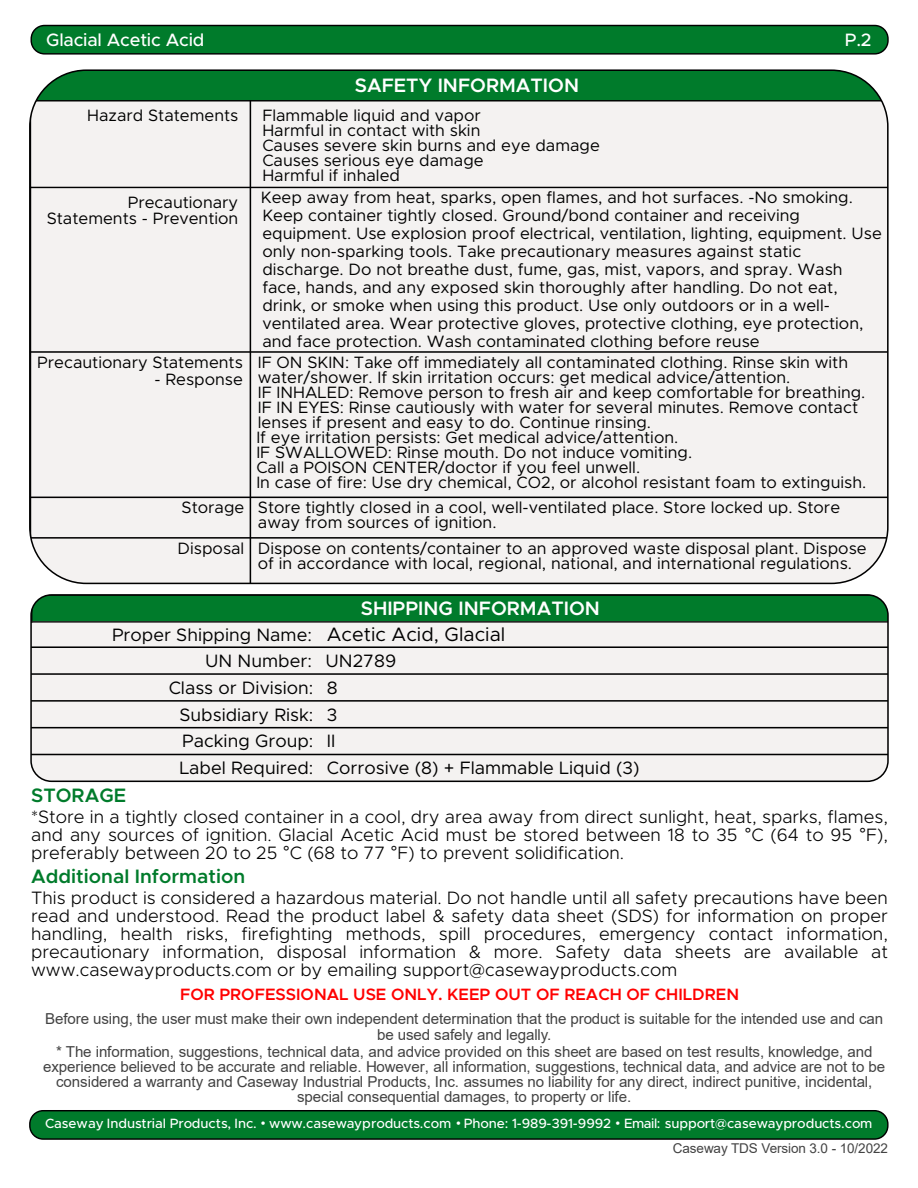
<style>
.page{position:relative;width:918px;height:1188px;background:#fff}
.page>*{position:absolute;margin:0;border:0;box-sizing:border-box;transform-origin:0 0}
.t1{font:600 19.5px "Metropolis";color:#fff}
.t2{font:600 19.5px "Metropolis";color:#007b2b}
.t3{font:300 18px/18px "Metropolis";color:#000;text-align:justify}
.t4{font:18px "Metropolis";color:#000}
.t5{font:500 18px "Metropolis";letter-spacing:-.01em;color:#fff}
.t6{font:16.5px/15px "Metropolis";color:#000}
.t7{font:600 16.5px "Metropolis";color:#f00}
.t8{font:15.15px/15.1px "Arial";letter-spacing:-.01em;color:#434343;text-align:center}
.t9{font:500 13.5px "Metropolis";letter-spacing:-.005em;color:#fff}
.t10{font:13.5px "Arial";letter-spacing:-.01em;color:#434343}
.s1{font-size:19.5px}
.s2{font-family:"Arial";font-weight:400}
</style>
<div class="page">
<div style="left:30px;top:70px;width:858px;height:31px;background:#007b2b"></div>
<div style="left:31px;top:101px;width:855px;height:482px;background:#f4f2f1"></div>
<hr style="left:30px;top:70px;width:1px;height:31px;background:#000">
<hr style="left:888px;top:70px;width:1px;height:513px;background:#000">
<hr style="left:250px;top:101px;width:1px;height:482px;background:#000">
<hr style="left:30px;top:187px;width:1px;height:396px;background:#000">
<hr style="left:30px;top:101px;width:1px;height:86px;background:#000">
<hr style="left:30px;top:70px;width:858px;height:1px;background:#000">
<hr style="left:30px;top:351px;width:858px;height:2px;background:#000">
<hr style="left:30px;top:497px;width:858px;height:1px;background:#000">
<hr style="left:30px;top:537px;width:858px;height:2px;background:#000">
<hr style="left:30px;top:584px;width:858px;height:1px;background:#000">
<hr style="left:30px;top:100px;width:858px;height:1px;background:#000">
<hr style="left:30px;top:187px;width:858px;height:1px;background:#000">
<div style="left:29px;top:1110px;width:860px;height:30px;background:#007b2b;border:1px solid #000;border-radius:13px"></div>
<div style="left:31px;top:25px;width:858px;height:30px;background:#007b2b;border:1px solid #000;border-radius:13px"></div>
<div style="left:33px;top:756px;width:853px;height:25px;background:#f4f2f1"></div>
<svg style="left:33px;top:597px;width:853px;height:159px"></svg>
<hr style="left:32px;top:621px;width:856px;height:2px;background:#231f20">
<div style="left:30px;top:594px;width:859px;height:188px;border:2px solid #000;border-radius:21px"></div>
<p class="t5" style="left:46px;top:32px;width:160px">Glacial Acetic Acid</p>
<p class="t5" style="left:845px;top:32px;width:28px">P.2</p>
<p class="t1" style="left:355px;top:77px;width:226px">SAFETY INFORMATION</p>
<p class="t6" style="left:87px;top:109px;width:153px">Hazard Statements</p>
<p class="t6" style="left:262px;top:109px;width:339px">Flammable liquid and vapor<br>Harmful in contact with skin<br>Causes severe skin burns and eye damage<br>Causes serious eye damage<br>Harmful if inhaled</p>
<p class="t6" style="left:47px;top:195px;width:193px;line-height:16.5px;text-align:right">Precautionary<br>Statements - Prevention</p>
<p class="t6" style="left:261px;top:190px;width:622px;line-height:18px">Keep away from heat, sparks, open flames, and hot surfaces. -No smoking.<br>Keep container tightly closed. Ground/bond container and receiving equipment. Use explosion proof electrical, ventilation, lighting, equipment. Use only non-sparking tools. Take precautionary measures against static discharge. Do not breathe dust, fume, gas, mist, vapors, and spray. Wash face, hands, and any exposed skin thoroughly after handling. Do not eat, drink, or smoke when using this product. Use only outdoors or in a well&shy;ventilated area. Wear protective gloves, protective clothing, eye protection, and face protection. Wash contaminated clothing before reuse</p>
<p class="t6" style="left:37px;top:356px;width:207px">Precautionary Statements</p>
<p class="t6" style="left:155px;top:372px;width:90px">- Response</p>
<p class="t6" style="left:256px;top:356px;width:611px">IF ON SKIN: Take off immediately all contaminated clothing. Rinse skin with water/shower. If skin irritation occurs: get medical advice/attention.<br>IF INHALED: Remove person to fresh air and keep comfortable for breathing.<br>IF IN EYES: Rinse cautiously with water for several minutes. Remove contact lenses if present and easy to do. Continue rinsing.<br>If eye irritation persists: Get medical advice/attention.<br>IF SWALLOWED: Rinse mouth. Do not induce vomiting.<br>Call a POISON CENTER/doctor if you feel unwell.<br>In case of fire: Use dry chemical, CO2, or alcohol resistant foam to extinguish.</p>
<p class="t6" style="left:258px;top:501px;width:584px;text-indent:-76px">Storage Store tightly closed in a cool, well-ventilated place. Store locked up. Store away from sources of ignition.</p>
<p class="t6" style="left:258px;top:542px;width:610px;text-indent:-80px">Disposal Dispose on contents/container to an approved waste disposal plant. Dispose of in accordance with local, regional, national, and international regulations.</p>
<p class="t1" style="left:361px;top:600px;width:241px">SHIPPING INFORMATION</p>
<p class="t4" style="left:112px;top:627px;width:395px">Proper Shipping Name: <span class="s1">Acetic Acid, Glacial</span></p>
<p class="t4" style="left:205px;top:653px;width:193px">UN Number: UN2789</p>
<p class="t4" style="left:169px;top:679px;width:171px">Class or Division: 8</p>
<p class="t4" style="left:180px;top:706px;width:159px">Subsidiary Risk: 3</p>
<p class="t4" style="left:182px;top:733px;width:155px">Packing Group: II</p>
<p class="t4" style="left:179px;top:760px;width:462px">Label Required: Corrosive (8) + Flammable Liquid (3)</p>
<p class="t2" style="left:31px;top:787px;width:97px">STORAGE</p>
<p class="t3" style="left:31px;top:809px;width:858px">*Store in a tightly closed container in a cool, dry area away from direct sunlight, heat, sparks, flames, and any sources of ignition. Glacial Acetic Acid must be stored between 18 to 35 <span class="s2">°</span>C (64 to 95 <span class="s2">°</span>F), preferably between 20 to 25 <span class="s2">°</span>C (68 to 77 <span class="s2">°</span>F) to prevent solidification.</p>
<p class="t2" style="left:31px;top:868px;width:216px">Additional Information</p>
<p class="t3" style="left:31px;top:890px;width:858px">This product is considered a hazardous material. Do not handle until all safety precautions have been read and understood. Read the product label &amp; safety data sheet (SDS) for information on proper handling, health risks, firefighting methods, spill procedures, emergency contact information, precautionary information, disposal information &amp; more. Safety data sheets are available at www.casewayproducts.com or by emailing support@casewayproducts.com</p>
<p class="t7" style="left:180px;top:987px;width:561px">FOR PROFESSIONAL USE ONLY. KEEP OUT OF REACH OF CHILDREN</p>
<p class="t8" style="left:45px;top:1013px;width:840px">Before using, the user must make their own independent determination that the product is suitable for the intended use and can be used safely and legally.</p>
<p class="t8" style="left:43px;top:1045px;width:844px">* The information, suggestions, technical data, and advice provided on this sheet are based on test results, knowledge, and experience believed to be accurate and reliable. However, all information, suggestions, technical data, and advice are not to be considered a warranty and Caseway Industrial Products, Inc. assumes no liability for any direct, indirect punitive, incidental, special consequential damages, to property or life.</p>
<p class="t10" style="left:673px;top:1143px;width:217px">Caseway TDS Version 3.0 - 10/2022</p>
<p class="t9" style="left:45px;top:1117px;width:829px">Caseway Industrial Products, Inc. <span class="s2">•</span> www.casewayproducts.com <span class="s2">•</span> Phone: 1-989-391-9992 <span class="s2">•</span> Email: support@casewayproducts.com</p>
</div>
